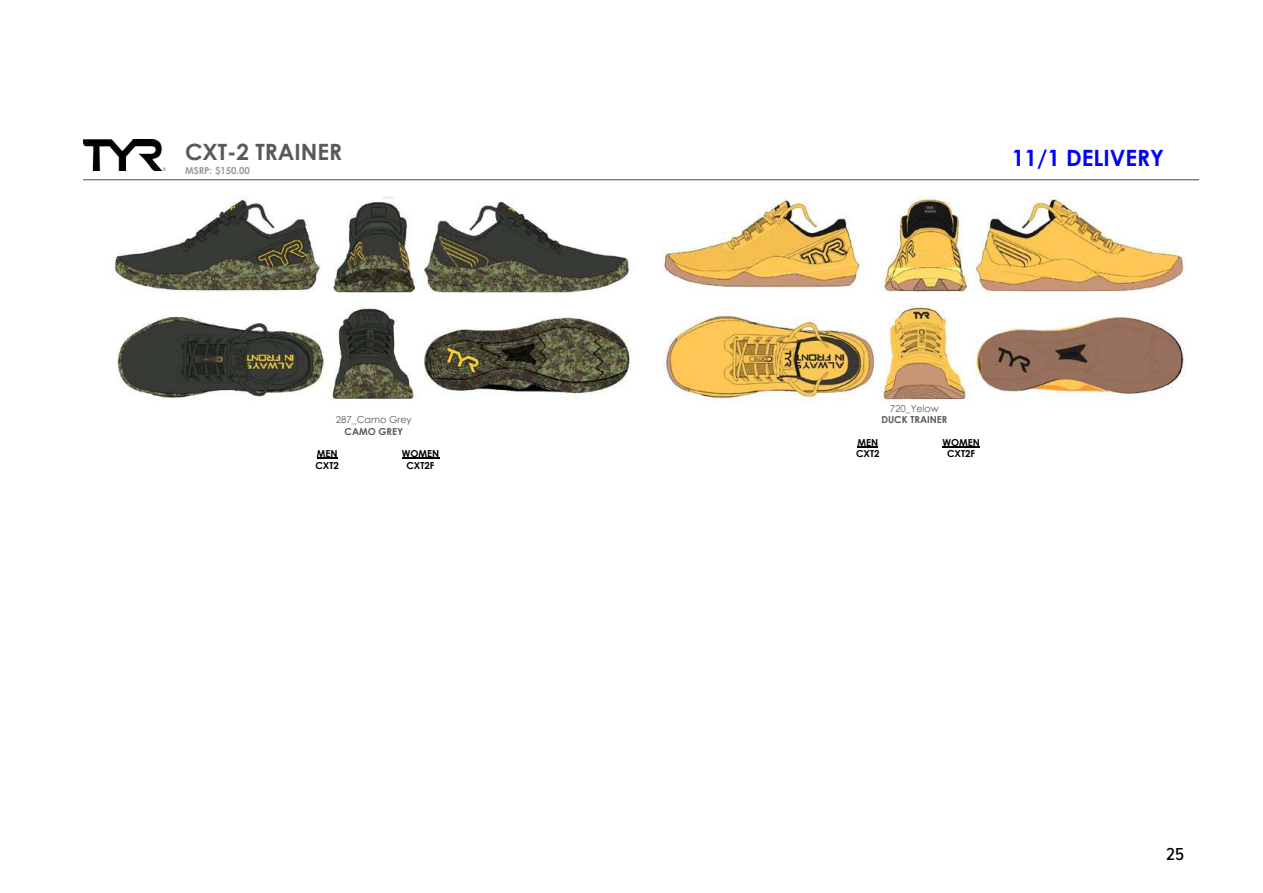
<style>
.page{position:relative;width:1263px;height:893px;background:#fff}
.page>*{position:absolute;margin:0;border:0;box-sizing:border-box;transform-origin:0 0}
.t1{font:700 22.5px "Century Gothic";color:#595959}
.t2{font:700 22.5px "Century Gothic";color:#00f}
.t3{font:500 18px "Proxima Nova Cond";color:#000}
.t4{font:700 9.6px/11.6px "Century Gothic";color:#000}
.t5{font:9.6px "Century Gothic";color:#595959}
.t6{font:700 9.6px "Century Gothic";color:#595959}
.t7{font:700 9.6px "Century Gothic";color:#999}
</style>
<div class="page">
<hr style="left:83px;top:179px;width:1116px;height:1px;background:#666">
<img style="left:83px;top:140px;width:82px;height:31px">
<svg style="left:317px;top:458px;width:21px;height:1px"></svg>
<hr style="left:402px;top:458px;width:37px;height:1px;background:#000">
<svg style="left:857px;top:446px;width:21px;height:1px"></svg>
<hr style="left:942px;top:446px;width:38px;height:1px;background:#000">
<img style="left:664px;top:197px;width:521px;height:204px">
<img style="left:114px;top:197px;width:519px;height:204px">
<h1 class="t1" style="left:185px;top:135px;width:159px">CXT-2 TRAINER</h1>
<p class="t7" style="left:185px;top:163px;width:67px">MSRP: $150.00</p>
<p class="t5" style="left:336px;top:413px;width:77px">287_Camo Grey</p>
<p class="t6" style="left:344px;top:424px;width:60px">CAMO GREY</p>
<p class="t4" style="left:315px;top:447px;width:25px">MEN<br>CXT2</p>
<p class="t4" style="left:402px;top:447px;width:39px;text-align:center">WOMEN<br>CXT2F</p>
<h1 class="t2" style="left:1012px;top:141px;width:154px">11/1 DELIVERY</h1>
<p class="t5" style="left:890px;top:401px;width:50px">720_Yelow</p>
<p class="t6" style="left:881px;top:412px;width:68px">DUCK TRAINER</p>
<p class="t4" style="left:856px;top:436px;width:25px">MEN<br>CXT2</p>
<p class="t4" style="left:942px;top:436px;width:39px;text-align:center">WOMEN<br>CXT2F</p>
<h2 class="t3" style="left:1166px;top:841px;width:19px">25</h2>
</div>
